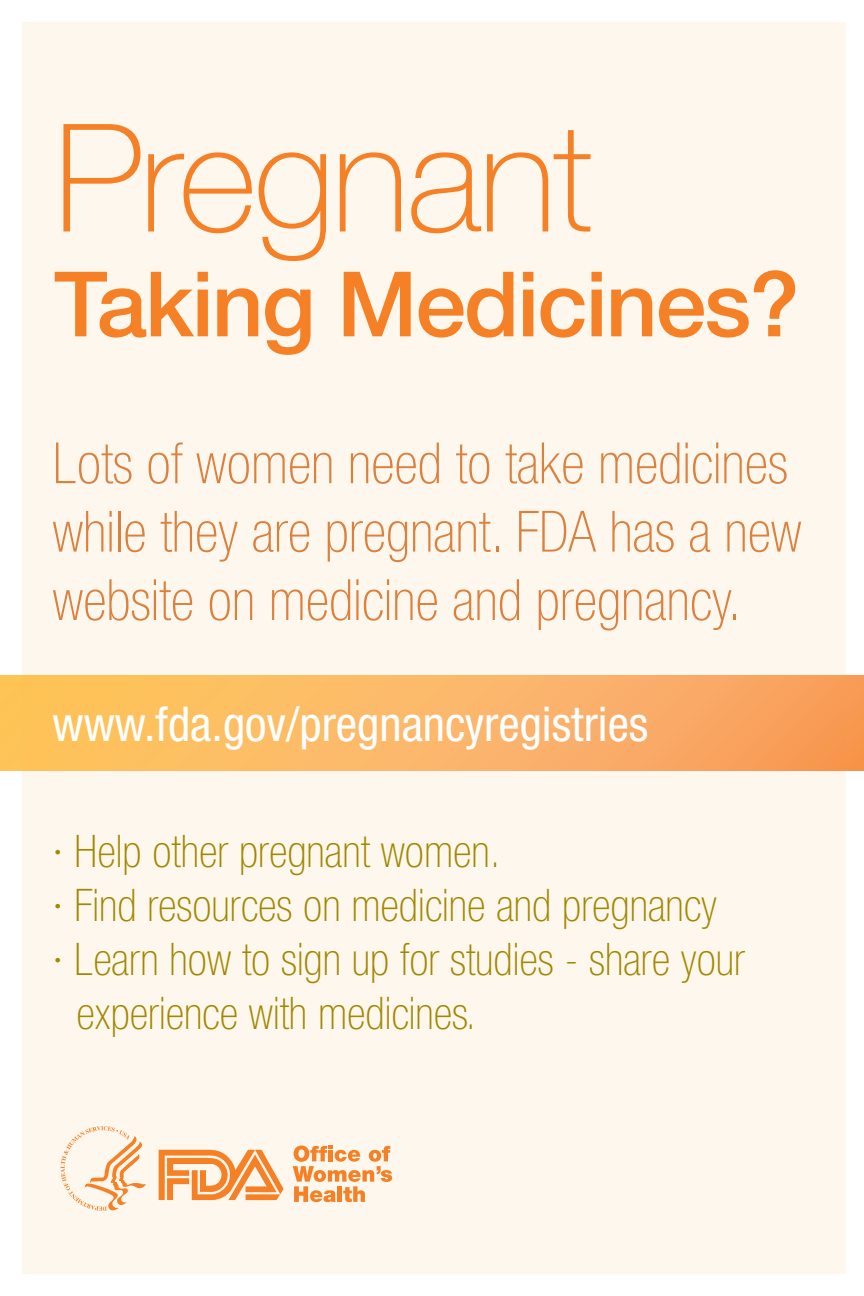
<style>
.page{position:relative;width:864px;height:1296px;background:#fff}
.page>*{position:absolute;margin:0;border:0;box-sizing:border-box;transform-origin:0 0}
.t1{font:100 150.3px "Helvetica Neue";letter-spacing:-.02em;color:#f58025}
.t2{font:500 90.3px "Helvetica Neue";letter-spacing:-.02em;color:#f58025}
.t3{font:100 condensed 57px/68.4px "Helvetica Neue";color:#dc803e}
.t4{font:condensed 48px "Helvetica Neue";color:#fff}
.t5{font:100 condensed 45px/54px "Helvetica Neue";color:#a28700}
</style>
<div class="page">
<div style="left:22px;top:22px;width:824px;height:1252px;background:#fef7ed"></div>
<hr style="left:0;top:675px;width:1px;height:96px;background:#fec455">
<svg style="left:1px;top:675px;width:863px;height:96px;background:#fbaf52"></svg>
<svg style="left:22px;top:675px;width:824px;height:96px;background:#fbb463"></svg>
<svg style="left:159px;top:1150px;width:125px;height:50px"></svg>
<svg style="left:61px;top:1126px;width:85px;height:85px"></svg>
<svg style="left:293px;top:1146px;width:99px;height:56px"></svg>
<h1 class="t1" style="left:54px;top:124px;width:540px">Pregnant</h1>
<h1 class="t2" style="left:54px;top:272px;width:747px">Taking Medicines?</h1>
<p class="t3" style="left:53px;top:434px;width:750px">Lots of women need to take medicines while they are pregnant. FDA has a new website on medicine and pregnancy.</p>
<p class="t4" style="left:53px;top:707px;width:597px">www.fda.gov/pregnancyregistries</p>
<p class="t5" style="left:53px;top:828px;width:450px">· Help other pregnant women.</p>
<p class="t5" style="left:53px;top:882px;width:666px">· Find resources on medicine and pregnancy</p>
<p class="t5" style="left:77px;top:936px;width:670px;text-indent:-24px">· Learn how to sign up for studies - share your experience with medicines.</p>
</div>
